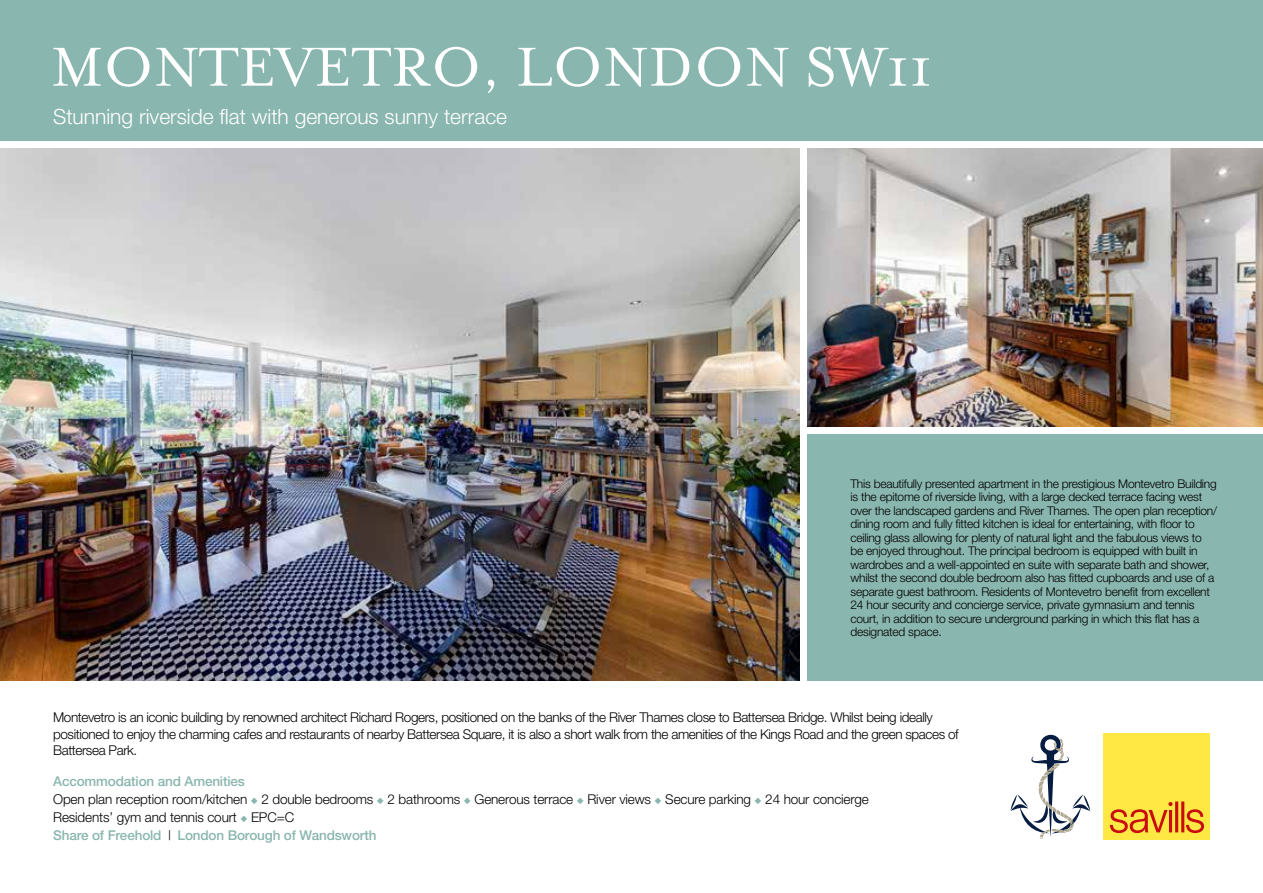
<style>
.page{position:relative;width:1263px;height:893px;background:#fff}
.page>*{position:absolute;margin:0;border:0;box-sizing:border-box;transform-origin:0 0}
.t1{font:63px "Mrs Eaves Roman";color:#fff}
.t2{font:300 21px "Helvetica Neue";color:#fff}
.t3{font:300 13.5px/16.5px "Helvetica Neue";letter-spacing:-.03em;color:#000}
.t4{font:300 13.5px/18px "Helvetica Neue";letter-spacing:-.01em;color:#000}
.t5{font:300 12px/13.5px "Helvetica Neue";letter-spacing:-.02em;color:#000}
.s1{font-weight:500;color:#89b6ae}
.s2{color:#89b6ae}
</style>
<div class="page">
<div style="left:0;top:0;width:1263px;height:140px;background:#89b6ae"></div>
<img style="left:0;top:149px;width:799px;height:531px">
<div style="left:808px;top:434px;width:455px;height:246px;background:#89b6ae"></div>
<div style="left:1103px;top:733px;width:107px;height:107px;background:#ffe843"></div>
<svg style="left:1110px;top:801px;width:94px;height:32px"></svg>
<svg style="left:1011px;top:735px;width:79px;height:103px"></svg>
<img style="left:808px;top:149px;width:455px;height:278px">
<h1 class="t1" style="left:51px;top:33px;width:882px">MONTEVETRO, LONDON SW11</h1>
<h2 class="t2" style="left:53px;top:103px;width:455px">Stunning riverside flat with generous sunny terrace</h2>
<p class="t5" style="left:850px;top:476px;width:368px">This beautifully presented apartment in the prestigious Montevetro Building is the epitome of riverside living, with a large decked terrace facing west over the landscaped gardens and River Thames. The open plan reception/ dining room and fully fitted kitchen is ideal for entertaining, with floor to ceiling glass allowing for plenty of natural light and the fabulous views to be enjoyed throughout. The principal bedroom is equipped with built in wardrobes and a well-appointed en suite with separate bath and shower, whilst the second double bedroom also has fitted cupboards and use of a separate guest bathroom. Residents of Montevetro benefit from excellent 24 hour security and concierge service, private gymnasium and tennis court, in addition to secure underground parking in which this flat has a designated space.</p>
<p class="t3" style="left:53px;top:709px;width:907px">Montevetro is an iconic building by renowned architect Richard Rogers, positioned on the banks of the River Thames close to Battersea Bridge. Whilst being ideally positioned to enjoy the charming cafes and restaurants of nearby Battersea Square, it is also a short walk from the amenities of the Kings Road and the green spaces of<br>Battersea Park.</p>
<p class="t4" style="left:53px;top:772px;width:817px"><span class="s1">Accommodation and Amenities<br></span>Open plan reception room/kitchen <span class="s2">◆</span> 2 double bedrooms <span class="s2">◆</span> 2 bathrooms <span class="s2">◆</span> Generous terrace <span class="s2">◆</span> River views <span class="s2">◆</span> Secure parking <span class="s2">◆</span> 24 hour concierge Residents’ gym and tennis court <span class="s2">◆</span> EPC=C<br><span class="s1">Share of Freehold</span> | <span class="s1">London Borough of Wandsworth</span></p>
</div>
